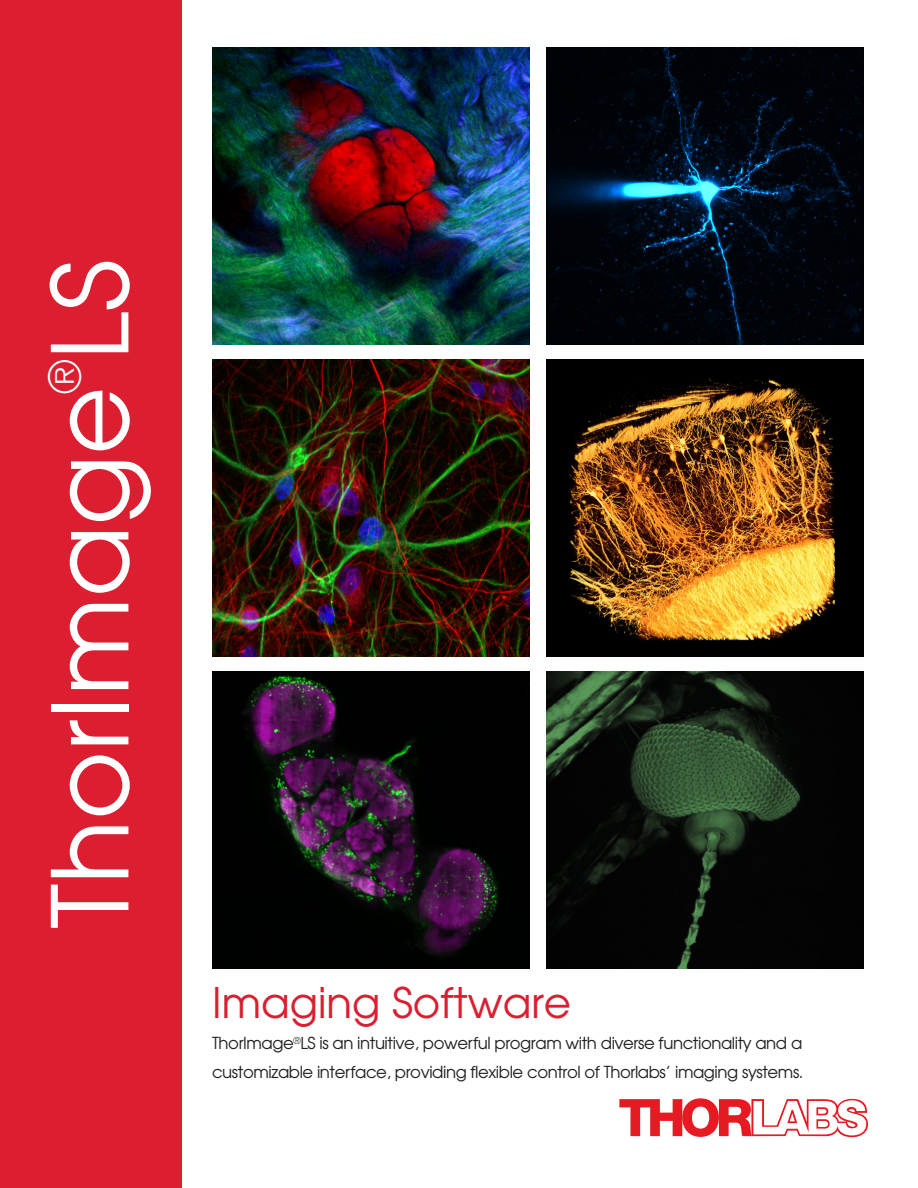
<style>
.page{position:relative;width:918px;height:1188px;background:#fff}
.page>*{position:absolute;margin:0;border:0;box-sizing:border-box;transform-origin:0 0}
.Cover_Verticle_Text{font:105px "Avant Garde";color:#fff}
.Cover_Verticle_Text-2{font:43.65px "Avant Garde";color:#fff}
.Cover_Title{font:42px "Avant Garde";color:#db1e30}
.Cover_Body_text{font:16.5px/28.5px "Avant Garde";letter-spacing:-.025em;color:#231f20}
</style>
<div class="page">
<div style="left:0;top:0;width:181px;height:1188px;background:#db1e30"></div>
<svg style="left:619px;top:1098px;width:249px;height:39px"></svg>
<img style="left:547px;top:48px;width:317px;height:297px">
<img style="left:212px;top:360px;width:317px;height:297px">
<img style="left:212px;top:672px;width:317px;height:297px">
<img style="left:212px;top:48px;width:317px;height:297px">
<img style="left:547px;top:360px;width:317px;height:297px">
<img style="left:547px;top:672px;width:317px;height:297px">
<p class="Cover_Verticle_Text" style="left:25px;top:929px;width:671px;rotate:-90deg">ThorImage LS</p>
<p class="Cover_Verticle_Text-2" style="left:38px;top:393px;width:35px;rotate:-90deg">®</p>
<p class="Cover_Title" style="left:212px;top:977px;width:360px">Imaging Software</p>
<p class="Cover_Body_text" style="left:212px;top:1029px;width:593px">ThorImage<sup>®</sup>LS is an intuitive, powerful program with diverse functionality and a customizable interface, providing flexible control of Thorlabs’ imaging systems.</p>
</div>
